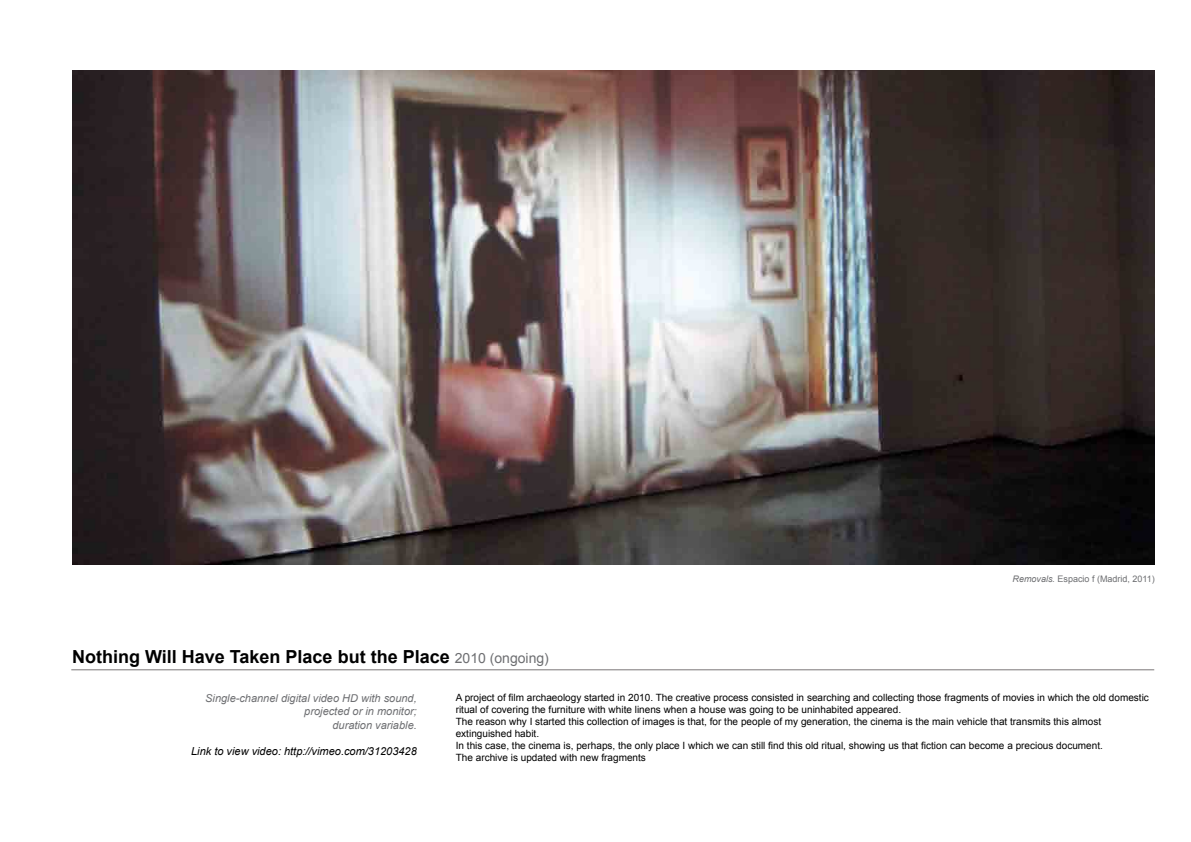
<style>
.page{position:relative;width:1191px;height:842px;background:#fff}
.page>*{position:absolute;margin:0;border:0;box-sizing:border-box;transform-origin:0 0}
.t1{font:700 18px "Arial";color:#000}
.t2{font:italic 11px/13.2px "Arial";color:#6d6e71;text-align:right}
.t3{font:italic 11px "Arial";color:#000}
.t4{font:10px/12px "Arial";color:#000}
.t5{font:9px "Arial";color:#6d6e71}
.s1{font-weight:400;font-size:14px;color:#6d6e71}
.s2{font-style:italic}
</style>
<div class="page">
<img style="left:72px;top:71px;width:1083px;height:493px">
<hr style="left:71px;top:670px;width:1083px;height:1px;background:#7a7677">
<h1 class="t1" style="left:72px;top:644px;width:478px">Nothing Will Have Taken Place but the Place <span class="s1">2010 (ongoing)</span></h1>
<p class="t5" style="left:1012px;top:572px;width:144px"><span class="s2">Removals.</span> Espacio f (Madrid, 2011)</p>
<p class="t2" style="left:205px;top:692px;width:213px">Single-channel digital video HD with sound, projected or in monitor;<br>duration variable.</p>
<p class="t3" style="left:191px;top:744px;width:227px">Link to view video: http://vimeo.com/31203428</p>
<p class="t4" style="left:456px;top:691px;width:694px">A project of film archaeology started in 2010. The creative process consisted in searching and collecting those fragments of movies in which the old domestic ritual of covering the furniture with white linens when a house was going to be uninhabited appeared.<br>The reason why I started this collection of images is that, for the people of my generation, the cinema is the main vehicle that transmits this almost extinguished habit.<br>In this case, the cinema is, perhaps, the only place I which we can still find this old ritual, showing us that fiction can become a precious document.<br>The archive is updated with new fragments</p>
</div>
